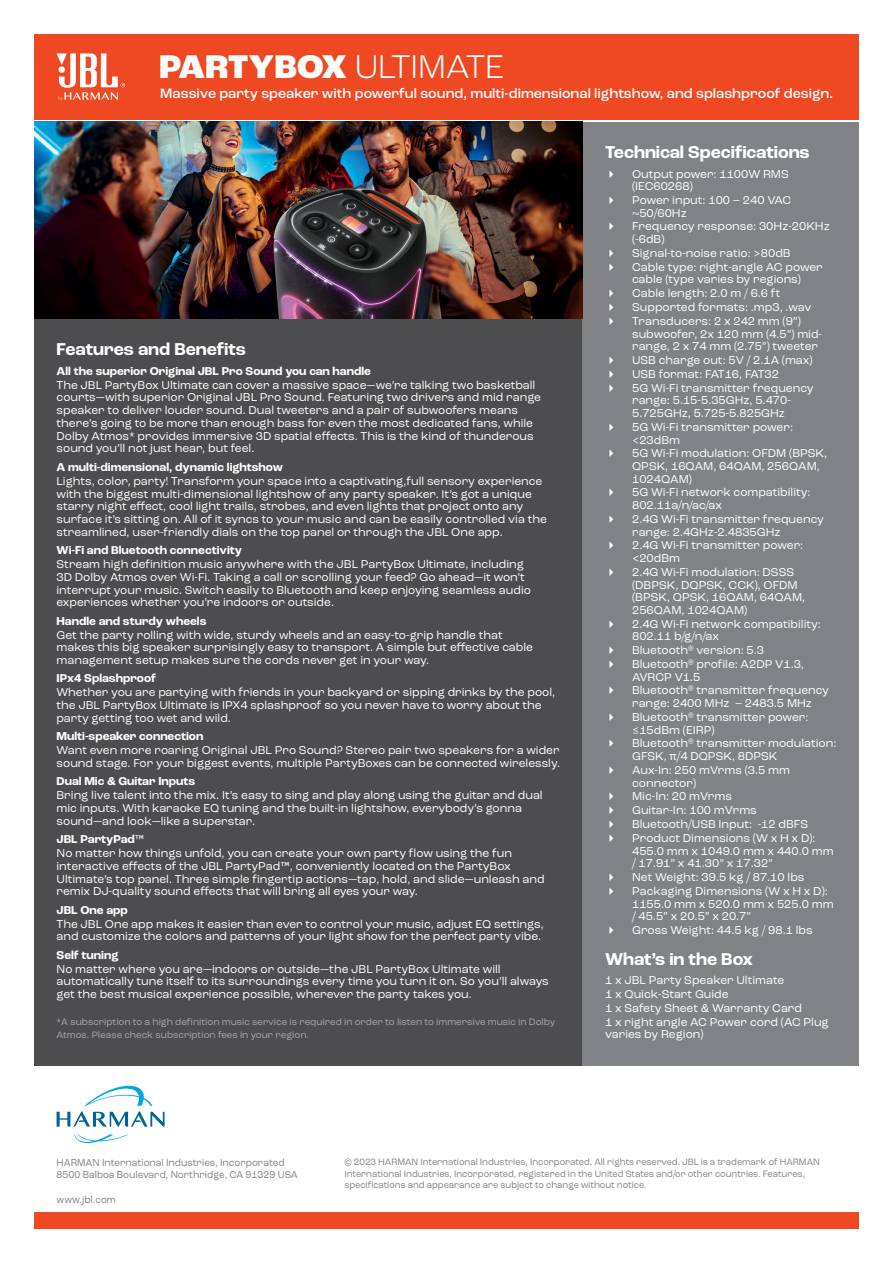
<style>
.page{position:relative;width:893px;height:1263px;background:#fff}
.page>*{position:absolute;margin:0;border:0;box-sizing:border-box;transform-origin:0 0}
.t1{font:800 34.5px "Roc Grotesk";color:#fff}
.t2{font:700 18px "Roc Grotesk";color:#fff}
.t3{font:500 14.25px "Roc Grotesk";color:#fff}
.t4{font:12px/12.8px "Roc Grotesk";color:#fff}
.t5{font:700 12px "Roc Grotesk";color:#fff}
.t6{font:10.5px/12.6px "Roc Grotesk";color:#808285;scale:.94 1}
.t7{font:9.75px/11.7px "Roc Grotesk";color:#808285;scale:.94 1}
.t8{font:9.75px/12.8px "Roc Grotesk";color:#a7a9ac}
.s1{font-weight:300}
</style>
<div class="page">
<div style="left:34px;top:1213px;width:825px;height:16px;background:#ef4923"></div>
<div style="left:34px;top:319px;width:549px;height:746px;background:#4d4d4f"></div>
<div style="left:583px;top:122px;width:276px;height:943px;background:#808285"></div>
<svg style="left:74px;top:1134px;width:54px;height:9px"></svg>
<svg style="left:57px;top:1085px;width:108px;height:42px"></svg>
<div style="left:34px;top:34px;width:825px;height:85px;background:#ef4923"></div>
<svg style="left:57px;top:53px;width:68px;height:48px"></svg>
<img style="left:34px;top:122px;width:549px;height:197px">
<h1 class="t1" style="left:159px;top:45px;width:347px">PARTYBOX <span class="s1">ULTIMATE</span></h1>
<p class="t3" style="left:160px;top:84px;width:674px">Massive party speaker with powerful sound, multi-dimensional lightshow, and splashproof design.</p>
<h2 class="t2" style="left:57px;top:338px;width:191px">Features and Benefits</h2>
<p class="t5" style="left:57px;top:363px;width:316px">All the superior Original JBL Pro Sound you can handle</p>
<p class="t4" style="left:57px;top:378px;width:486px">The JBL PartyBox Ultimate can cover a massive space—we’re talking two basketball courts—with superior Original JBL Pro Sound. Featuring two drivers and mid range speaker to deliver louder sound. Dual tweeters and a pair of subwoofers means there’s going to be more than enough bass for even the most dedicated fans, while Dolby Atmos* provides immersive 3D spatial effects. This is the kind of thunderous sound you’ll not just hear, but feel.</p>
<p class="t5" style="left:57px;top:459px;width:228px">A multi-dimensional, dynamic lightshow</p>
<p class="t4" style="left:57px;top:474px;width:492px">Lights, color, party! Transform your space into a captivating,full sensory experience with the biggest multi-dimensional lightshow of any party speaker. It’s got a unique starry night effect, cool light trails, strobes, and even lights that project onto any surface it’s sitting on. All of it syncs to your music and can be easily controlled via the streamlined, user-friendly dials on the top panel or through the JBL One app.</p>
<p class="t5" style="left:57px;top:543px;width:187px">Wi-Fi and Bluetooth connectivity</p>
<p class="t4" style="left:57px;top:558px;width:476px">Stream high definition music anywhere with the JBL PartyBox Ultimate, including 3D Dolby Atmos over Wi-Fi. Taking a call or scrolling your feed? Go ahead—it won’t interrupt your music. Switch easily to Bluetooth and keep enjoying seamless audio experiences whether you’re indoors or outside.</p>
<p class="t5" style="left:57px;top:613px;width:151px">Handle and sturdy wheels</p>
<p class="t4" style="left:57px;top:628px;width:478px">Get the party rolling with wide, sturdy wheels and an easy-to-grip handle that makes this big speaker surprisingly easy to transport. A simple but effective cable management setup makes sure the cords never get in your way.</p>
<p class="t5" style="left:57px;top:671px;width:101px">IPx4 Splashproof</p>
<p class="t4" style="left:57px;top:686px;width:500px">Whether you are partying with friends in your backyard or sipping drinks by the pool, the JBL PartyBox Ultimate is IPX4 splashproof so you never have to worry about the party getting too wet and wild.</p>
<p class="t5" style="left:57px;top:729px;width:148px">Multi-speaker connection</p>
<p class="t4" style="left:57px;top:744px;width:505px">Want even more roaring Original JBL Pro Sound? Stereo pair two speakers for a wider sound stage. For your biggest events, multiple PartyBoxes can be connected wirelessly.</p>
<p class="t5" style="left:57px;top:774px;width:140px">Dual Mic &amp; Guitar Inputs</p>
<p class="t4" style="left:57px;top:789px;width:488px">Bring live talent into the mix. It’s easy to sing and play along using the guitar and dual mic inputs. With karaoke EQ tuning and the built-in lightshow, everybody’s gonna sound—and look—like a superstar.</p>
<p class="t5" style="left:57px;top:831px;width:89px">JBL PartyPad™</p>
<p class="t4" style="left:57px;top:847px;width:490px">No matter how things unfold, you can create your own party flow using the fun interactive effects of the JBL PartyPad™, conveniently located on the PartyBox Ultimate’s top panel. Three simple fingertip actions—tap, hold, and slide—unleash and remix DJ-quality sound effects that will bring all eyes your way.</p>
<p class="t5" style="left:57px;top:902px;width:73px">JBL One app</p>
<p class="t4" style="left:57px;top:917px;width:489px">The JBL One app makes it easier than ever to control your music, adjust EQ settings, and customize the colors and patterns of your light show for the perfect party vibe.</p>
<p class="t5" style="left:57px;top:947px;width:63px">Self tuning</p>
<p class="t4" style="left:57px;top:962px;width:494px">No matter where you are—indoors or outside—the JBL PartyBox Ultimate will automatically tune itself to its surroundings every time you turn it on. So you’ll always get the best musical experience possible, wherever the party takes you.</p>
<p class="t8" style="left:57px;top:1015px;width:500px">*A subscription to a high definition music service is required in order to listen to immersive music in Dolby<br>Atmos. Please check subscription fees in your region.</p>
<h2 class="t2" style="left:605px;top:141px;width:206px">Technical Specifications</h2>
<p class="t4" style="left:632px;top:167px;width:158px">Output power: 1100W RMS (IEC60268)</p>
<p class="t4" style="left:632px;top:194px;width:161px">Power input: 100 – 240 VAC ~50/60Hz</p>
<p class="t4" style="left:632px;top:220px;width:199px">Frequency response: 30Hz-20KHz (-6dB)</p>
<p class="t4" style="left:632px;top:246px;width:192px;line-height:13.8px">Signal-to-noise ratio: &gt;80dB<br>Cable type: right-angle AC power</p>
<p class="t4" style="left:632px;top:273px;width:181px;line-height:13.8px">cable (type varies by regions)<br>Cable length: 2.0 m / 6.6 ft<br>Supported formats: .mp3, .wav<br>Transducers: 2 x 242 mm (9”)</p>
<p class="t4" style="left:632px;top:327px;width:192px">subwoofer, 2x 120 mm (4.5”) mid&shy;range, 2 x 74 mm (2.75”) tweeter</p>
<p class="t4" style="left:632px;top:353px;width:183px;line-height:13.8px">USB charge out: 5V / 2.1A (max)<br>USB format: FAT16, FAT32<br>5G Wi-Fi transmitter frequency</p>
<p class="t4" style="left:632px;top:394px;width:160px">range: 5.15-5.35GHz, 5.470-<br>5.725GHz, 5.725-5.825GHz</p>
<p class="t4" style="left:632px;top:421px;width:162px">5G Wi-Fi transmitter power: &lt;23dBm</p>
<p class="t4" style="left:632px;top:447px;width:197px">5G Wi-Fi modulation: OFDM (BPSK,<br>QPSK, 16QAM, 64QAM, 256QAM,<br>1024QAM)</p>
<p class="t4" style="left:632px;top:486px;width:180px">5G Wi-Fi network compatibility:<br>802.11a/n/ac/ax</p>
<p class="t4" style="left:632px;top:513px;width:193px">2.4G Wi-Fi transmitter frequency range: 2.4GHz-2.4835GHz</p>
<p class="t4" style="left:632px;top:539px;width:173px">2.4G Wi-Fi transmitter power: &lt;20dBm</p>
<p class="t4" style="left:632px;top:566px;width:175px">2.4G Wi-Fi modulation: DSSS (DBPSK, DQPSK, CCK), OFDM (BPSK, QPSK, 16QAM, 64QAM,<br>256QAM, 1024QAM)</p>
<p class="t4" style="left:632px;top:617px;width:190px">2.4G Wi-Fi network compatibility:<br>802.11 b/g/n/ax</p>
<p class="t4" style="left:632px;top:643px;width:173px;line-height:14px">Bluetooth<sup>®</sup> version: 5.3<br>Bluetooth<sup>®</sup> profile: A2DP V1.3,</p>
<p class="t4" style="left:632px;top:670px;width:198px;line-height:14px">AVRCP V1.5<br>Bluetooth<sup>®</sup> transmitter frequency</p>
<p class="t4" style="left:632px;top:696px;width:181px;line-height:14px">range: 2400 MHz – 2483.5 MHz<br>Bluetooth<sup>®</sup> transmitter power:</p>
<p class="t4" style="left:632px;top:723px;width:206px;line-height:14px">≤15dBm (EIRP)<br>Bluetooth<sup>®</sup> transmitter modulation:</p>
<p class="t4" style="left:632px;top:749px;width:160px;line-height:13.8px">GFSK, π/4 DQPSK, 8DPSK<br>Aux-In: 250 mVrms (3.5 mm</p>
<p class="t4" style="left:632px;top:776px;width:185px;line-height:13.8px">connector)<br>Mic-In: 20 mVrms<br>Guitar-In: 100 mVrms<br>Bluetooth/USB Input: -12 dBFS<br>Product Dimensions (W x H x D):</p>
<p class="t4" style="left:632px;top:844px;width:203px">455.0 mm x 1049.0 mm x 440.0 mm / 17.91” x 41.30” x 17.32”</p>
<p class="t4" style="left:632px;top:870px;width:197px;line-height:13.8px">Net Weight: 39.5 kg / 87.10 lbs<br>Packaging Dimensions (W x H x D):</p>
<p class="t4" style="left:632px;top:897px;width:203px">1155.0 mm x 520.0 mm x 525.0 mm / 45.5” x 20.5” x 20.7”</p>
<p class="t4" style="left:632px;top:924px;width:182px">Gross Weight: 44.5 kg / 98.1 lbs</p>
<h2 class="t2" style="left:605px;top:948px;width:149px">What’s in the Box</h2>
<p class="t4" style="left:605px;top:973px;width:225px;line-height:13.8px">1 x JBL Party Speaker Ultimate<br>1 x Quick-Start Guide<br>1 x Safety Sheet &amp; Warranty Card<br>1 x right angle AC Power cord (AC Plug</p>
<p class="t4" style="left:605px;top:1028px;width:100px">varies by Region)</p>
<p class="t6" style="left:57px;top:1156px;width:258px">HARMAN International Industries, Incorporated<br>8500 Balboa Boulevard, Northridge, CA 91329 USA</p>
<p class="t6" style="left:57px;top:1193px;width:65px">www.jbl.com</p>
<p class="t7" style="left:344px;top:1156px;width:507px">© 2023 HARMAN International Industries, Incorporated. All rights reserved. JBL is a trademark of HARMAN<br>International Industries, Incorporated, registered in the United States and/or other countries. Features, specifications and appearance are subject to change without notice.</p>
</div>
